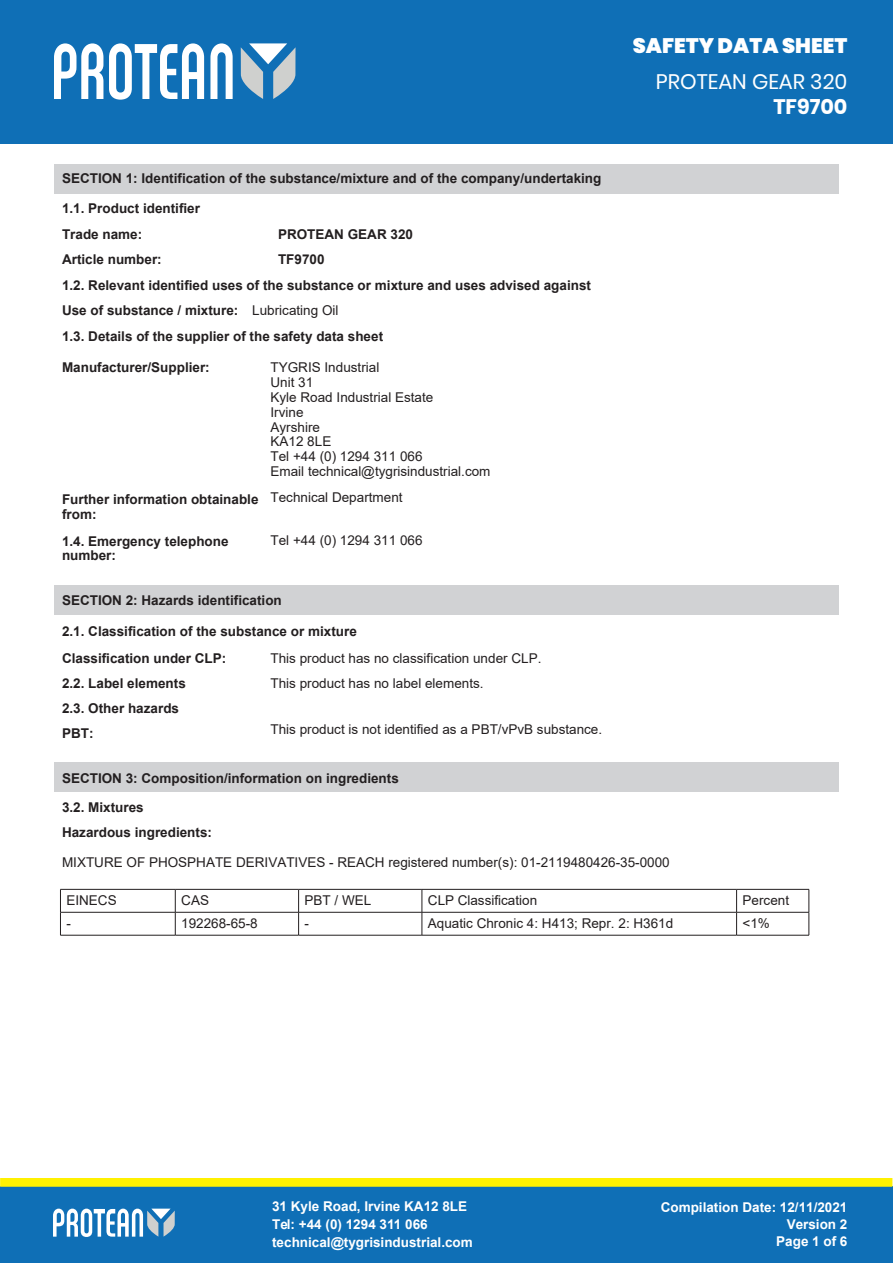
<style>
.page{position:relative;width:893px;height:1263px;background:#fff}
.page>*{position:absolute;margin:0;border:0;box-sizing:border-box;transform-origin:0 0}
.t1{font:900 21px "Poppins";color:#fff}
.t2{font:21px "Poppins";color:#fff}
.t3{font:700 21px "Poppins";color:#fff}
.t4{font:700 13.5px/25.5px "Arial";color:#231f20}
.t5{font:13.5px/14.9px "Arial";color:#231f20}
.t6{font:700 13.5px/18px "Arial";color:#fff}
.s1{font-weight:400}
</style>
<div class="page">
<div style="left:54px;top:762px;width:784px;height:30px;background:#d1d2d4"></div>
<div style="left:54px;top:585px;width:784px;height:30px;background:#d1d2d4"></div>
<hr style="left:60px;top:889px;width:115px;height:1px;background:#231f20">
<hr style="left:175px;top:889px;width:124px;height:1px;background:#231f20">
<hr style="left:299px;top:889px;width:123px;height:1px;background:#231f20">
<hr style="left:422px;top:889px;width:315px;height:1px;background:#231f20">
<hr style="left:737px;top:889px;width:72px;height:1px;background:#231f20">
<hr style="left:60px;top:912px;width:115px;height:1px;background:#231f20">
<svg style="left:60px;top:889px;width:1px;height:46px"></svg>
<hr style="left:175px;top:912px;width:124px;height:1px;background:#231f20">
<svg style="left:175px;top:889px;width:1px;height:46px"></svg>
<hr style="left:299px;top:912px;width:123px;height:1px;background:#231f20">
<svg style="left:298px;top:889px;width:1px;height:46px"></svg>
<hr style="left:422px;top:912px;width:315px;height:1px;background:#231f20">
<svg style="left:422px;top:889px;width:1px;height:46px"></svg>
<hr style="left:737px;top:912px;width:72px;height:1px;background:#231f20">
<svg style="left:736px;top:889px;width:1px;height:46px"></svg>
<svg style="left:809px;top:889px;width:1px;height:46px"></svg>
<hr style="left:60px;top:935px;width:115px;height:1px;background:#231f20">
<hr style="left:175px;top:935px;width:124px;height:1px;background:#231f20">
<hr style="left:299px;top:935px;width:123px;height:1px;background:#231f20">
<hr style="left:422px;top:935px;width:315px;height:1px;background:#231f20">
<hr style="left:737px;top:935px;width:72px;height:1px;background:#231f20">
<div style="left:54px;top:164px;width:784px;height:29px;background:#d1d2d4"></div>
<div style="left:0;top:1186px;width:893px;height:77px;background:#0f6fb6"></div>
<svg style="left:53px;top:1208px;width:122px;height:29px"></svg>
<svg style="left:0;top:1178px;width:892px;height:9px;background:#f8ed05"></svg>
<div style="left:0;top:0;width:893px;height:143px;background:#0f6fb6"></div>
<svg style="left:241px;top:43px;width:55px;height:56px"></svg>
<svg style="left:54px;top:43px;width:49px;height:56px"></svg>
<svg style="left:210px;top:43px;width:23px;height:56px"></svg>
<svg style="left:109px;top:43px;width:95px;height:57px"></svg>
<p class="t4" style="left:62px;top:166px;width:541px">SECTION 1: Identification of the substance/mixture and of the company/undertaking</p>
<p class="t4" style="left:62px;top:196px;width:140px">1.1. Product identifier<br>Trade name:</p>
<p class="t4" style="left:278px;top:221px;width:137px">PROTEAN GEAR 320</p>
<h1 class="t1" style="left:633px;top:34px;width:216px">SAFETY DATA SHEET</h1>
<h1 class="t2" style="left:656px;top:69px;width:193px">PROTEAN GEAR 320</h1>
<h1 class="t3" style="left:773px;top:94px;width:76px">TF9700</h1>
<p class="t4" style="left:62px;top:247px;width:530px;text-indent:216px">TF9700<br>1.2. Relevant identified uses of the substance or mixture and uses advised against Use of substance / mixture: <span class="s1">Lubricating Oil<br></span>1.3. Details of the supplier of the safety data sheet</p>
<p class="t5" style="left:271px;top:360px;width:221px">TYGRIS Industrial<br>Unit 31<br>Kyle Road Industrial Estate<br>Irvine<br>Ayrshire<br>KA12 8LE<br>Tel +44 (0) 1294 311 066<br>Email technical@tygrisindustrial.com</p>
<p class="t5" style="left:271px;top:490px;width:134px">Technical Department</p>
<p class="t5" style="left:271px;top:533px;width:153px">Tel +44 (0) 1294 311 066</p>
<p class="t4" style="left:62px;top:247px;width:101px">Article number:</p>
<p class="t4" style="left:62px;top:354px;width:149px">Manufacturer/Supplier:</p>
<p class="t4" style="left:62px;top:492px;width:198px;line-height:14.9px">Further information obtainable from:</p>
<p class="t4" style="left:62px;top:533px;width:168px;line-height:14.9px">1.4. Emergency telephone number:</p>
<p class="t4" style="left:62px;top:588px;width:221px">SECTION 2: Hazards identification</p>
<p class="t4" style="left:62px;top:618px;width:296px">2.1. Classification of the substance or mixture</p>
<p class="t5" style="left:271px;top:645px;width:272px;line-height:25.2px">This product has no classification under CLP.<br>This product has no label elements.</p>
<p class="t4" style="left:62px;top:645px;width:166px">Classification under CLP:<br>2.2. Label elements<br>2.3. Other hazards<br>PBT:</p>
<p class="t5" style="left:271px;top:721px;width:333px">This product is not identified as a PBT/vPvB substance.</p>
<p class="t4" style="left:62px;top:765px;width:338px;line-height:28.2px">SECTION 3: Composition/information on ingredients<br>3.2. Mixtures</p>
<p class="t4" style="left:62px;top:819px;width:152px">Hazardous ingredients:</p>
<p class="t5" style="left:62px;top:855px;width:609px">MIXTURE OF PHOSPHATE DERIVATIVES - REACH registered number(s): 01-2119480426-35-0000</p>
<p class="t5" style="left:66px;top:893px;width:52px">EINECS</p>
<p class="t5" style="left:181px;top:893px;width:29px">CAS</p>
<p class="t5" style="left:305px;top:893px;width:68px">PBT / WEL</p>
<p class="t5" style="left:428px;top:893px;width:111px">CLP Classification</p>
<p class="t5" style="left:743px;top:893px;width:48px">Percent</p>
<p class="t5" style="left:66px;top:916px;width:6px">-</p>
<p class="t5" style="left:181px;top:916px;width:78px">192268-65-8</p>
<p class="t5" style="left:305px;top:916px;width:6px">-</p>
<p class="t5" style="left:428px;top:916px;width:247px">Aquatic Chronic 4: H413; Repr. 2: H361d</p>
<p class="t5" style="left:743px;top:916px;width:29px">&lt;1%</p>
<p class="t6" style="left:272px;top:1197px;width:202px">31 Kyle Road, Irvine KA12 8LE<br>Tel: +44 (0) 1294 311 066 technical@tygrisindustrial.com</p>
<p class="t6" style="left:661px;top:1199px;width:188px;line-height:17px;text-align:right">Compilation Date: 12/11/2021<br>Version 2<br>Page 1 of 6</p>
</div>
